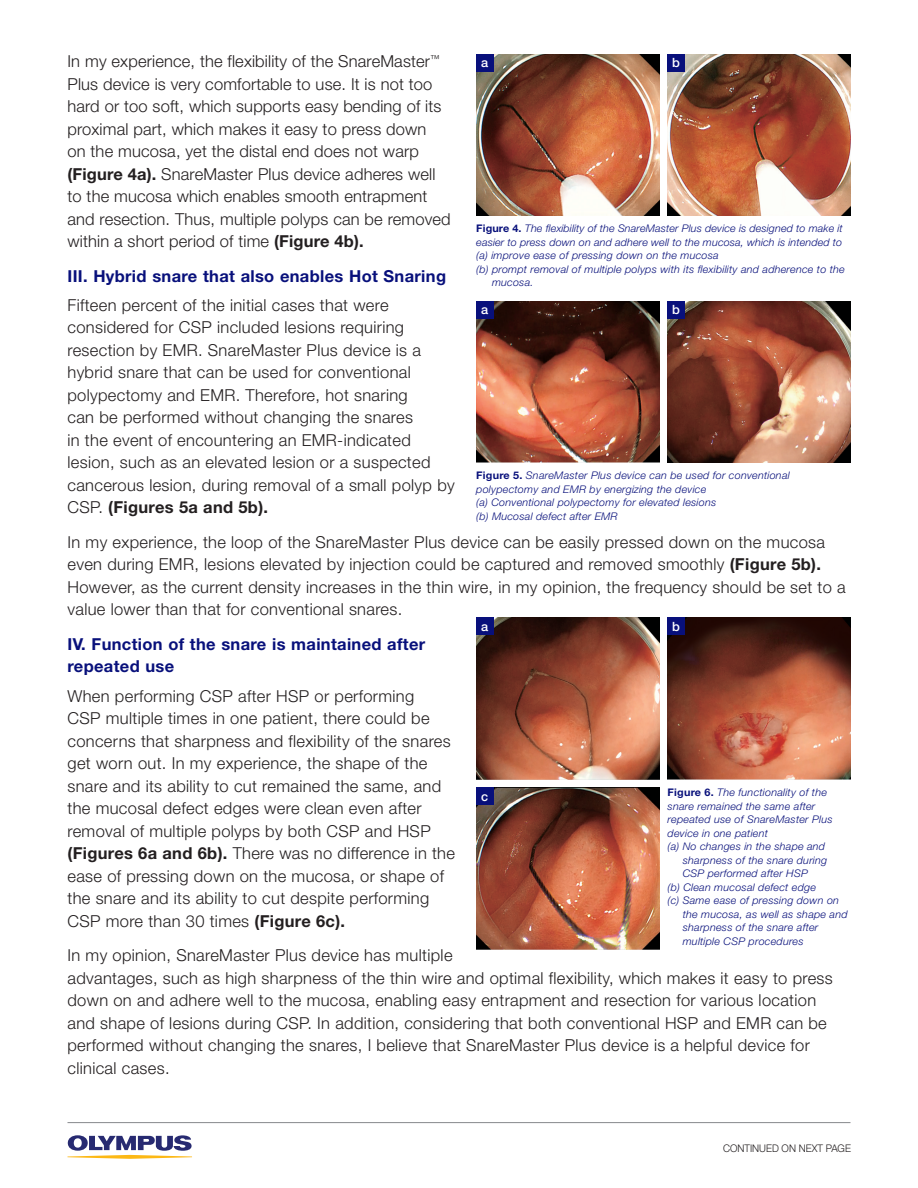
<style>
.page{position:relative;width:918px;height:1188px;background:#fff}
.page>*{position:absolute;margin:0;border:0;box-sizing:border-box;transform-origin:0 0}
.text{font:300 16.5px/22.5px "Helvetica Neue";letter-spacing:.02em;color:#231f20}
.Headline-Bold_Blue{font:700 16.5px/22.5px "Helvetica Neue";letter-spacing:.02em;color:#08107b}
.t1{font:500 12.75px "Helvetica Neue";color:#fff}
.t2{font:italic 300 10.5px/13.5px "Helvetica Neue";letter-spacing:.02em;color:#08107b}
.t3{font:300 10.5px "Helvetica Neue";color:#231f20;scale:.95 1}
.s1{font-weight:700}
.s2{font-weight:700;font-style:normal}
</style>
<div class="page">
<hr style="left:68px;top:1122px;width:782px;height:1px;background:#939598">
<svg style="left:68px;top:1135px;width:124px;height:24px"></svg>
<img style="left:476px;top:54px;width:183px;height:162px">
<img style="left:668px;top:54px;width:182px;height:162px">
<div style="left:476px;top:54px;width:17px;height:17px;background:#08107b"></div>
<div style="left:668px;top:54px;width:17px;height:17px;background:#08107b"></div>
<img style="left:476px;top:301px;width:183px;height:162px">
<img style="left:668px;top:301px;width:182px;height:162px">
<div style="left:476px;top:301px;width:17px;height:17px;background:#08107b"></div>
<div style="left:668px;top:301px;width:17px;height:17px;background:#08107b"></div>
<img style="left:476px;top:618px;width:183px;height:161px">
<div style="left:476px;top:618px;width:17px;height:17px;background:#08107b"></div>
<img style="left:668px;top:618px;width:182px;height:161px">
<div style="left:668px;top:618px;width:17px;height:17px;background:#08107b"></div>
<img style="left:476px;top:788px;width:183px;height:161px">
<div style="left:476px;top:788px;width:17px;height:17px;background:#08107b"></div>
<p class="text" style="left:68px;top:50px;width:385px">In my experience, the flexibility of the SnareMaster<sup>™ </sup>Plus device is very comfortable to use. It is not too hard or too soft, which supports easy bending of its proximal part, which makes it easy to press down<br>on the mucosa, yet the distal end does not warp <span class="s1">(Figure 4a).</span> SnareMaster Plus device adheres well to the mucosa which enables smooth entrapment and resection. Thus, multiple polyps can be removed within a short period of time <span class="s1">(Figure 4b).</span></p>
<p class="Headline-Bold_Blue" style="left:68px;top:264px;width:380px">III. Hybrid snare that also enables Hot Snaring</p>
<p class="text" style="left:68px;top:293px;width:389px">Fifteen percent of the initial cases that were considered for CSP included lesions requiring resection by EMR. SnareMaster Plus device is a hybrid snare that can be used for conventional polypectomy and EMR. Therefore, hot snaring<br>can be performed without changing the snares<br>in the event of encountering an EMR-indicated lesion, such as an elevated lesion or a suspected cancerous lesion, during removal of a small polyp by CSP. <span class="s1">(Figures 5a and 5b).</span></p>
<p class="text" style="left:68px;top:530px;width:780px">In my experience, the loop of the SnareMaster Plus device can be easily pressed down on the mucosa even during EMR, lesions elevated by injection could be captured and removed smoothly <span class="s1">(Figure 5b).<br></span>However, as the current density increases in the thin wire, in my opinion, the frequency should be set to a value lower than that for conventional snares.</p>
<p class="Headline-Bold_Blue" style="left:68px;top:632px;width:359px">IV. Function of the snare is maintained after repeated use</p>
<p class="text" style="left:68px;top:684px;width:389px">When performing CSP after HSP or performing<br>CSP multiple times in one patient, there could be concerns that sharpness and flexibility of the snares get worn out. In my experience, the shape of the snare and its ability to cut remained the same, and the mucosal defect edges were clean even after removal of multiple polyps by both CSP and HSP <span class="s1">(Figures 6a and 6b).</span> There was no difference in the ease of pressing down on the mucosa, or shape of the snare and its ability to cut despite performing CSP more than 30 times <span class="s1">(Figure 6c).</span></p>
<p class="text" style="left:68px;top:944px;width:767px">In my opinion, SnareMaster Plus device has multiple<br>advantages, such as high sharpness of the thin wire and optimal flexibility, which makes it easy to press down on and adhere well to the mucosa, enabling easy entrapment and resection for various location and shape of lesions during CSP. In addition, considering that both conventional HSP and EMR can be performed without changing the snares, I believe that SnareMaster Plus device is a helpful device for clinical cases.</p>
<p class="t1" style="left:481px;top:55px;width:9px">a</p>
<p class="t1" style="left:672px;top:55px;width:9px">b</p>
<p class="t2" style="left:476px;top:222px;width:368px"><span class="s2">Figure 4.</span> The flexibility of the SnareMaster Plus device is designed to make it easier to press down on and adhere well to the mucosa, which is intended to</p>
<p class="t2" style="left:476px;top:249px;width:244px">(a) improve ease of pressing down on the mucosa</p>
<p class="t2" style="left:492px;top:262px;width:354px;text-indent:-16px">(b) prompt removal of multiple polyps with its flexibility and adherence to the mucosa.</p>
<p class="t1" style="left:481px;top:302px;width:9px">a</p>
<p class="t1" style="left:672px;top:302px;width:9px">b</p>
<p class="t2" style="left:476px;top:469px;width:315px"><span class="s2">Figure 5.</span> SnareMaster Plus device can be used for conventional polypectomy and EMR by energizing the device</p>
<p class="t2" style="left:476px;top:496px;width:241px">(a) Conventional polypectomy for elevated lesions</p>
<p class="t2" style="left:476px;top:509px;width:143px">(b) Mucosal defect after EMR</p>
<p class="t1" style="left:481px;top:619px;width:9px">a</p>
<p class="t1" style="left:672px;top:619px;width:9px">b</p>
<p class="t2" style="left:668px;top:786px;width:166px"><span class="s2">Figure 6.</span> The functionality of the snare remained the same after repeated use of SnareMaster Plus device in one patient</p>
<p class="t2" style="left:683px;top:840px;width:146px;text-indent:-15px">(a) No changes in the shape and sharpness of the snare during<br>CSP performed after HSP</p>
<p class="t2" style="left:668px;top:880px;width:150px">(b) Clean mucosal defect edge</p>
<p class="t2" style="left:683px;top:894px;width:166px;text-indent:-15px">(c) Same ease of pressing down on the mucosa, as well as shape and sharpness of the snare after multiple CSP procedures</p>
<p class="t1" style="left:481px;top:789px;width:9px">c</p>
<p class="t3" style="left:723px;top:1142px;width:136px">CONTINUED ON NEXT PAGE</p>
</div>
